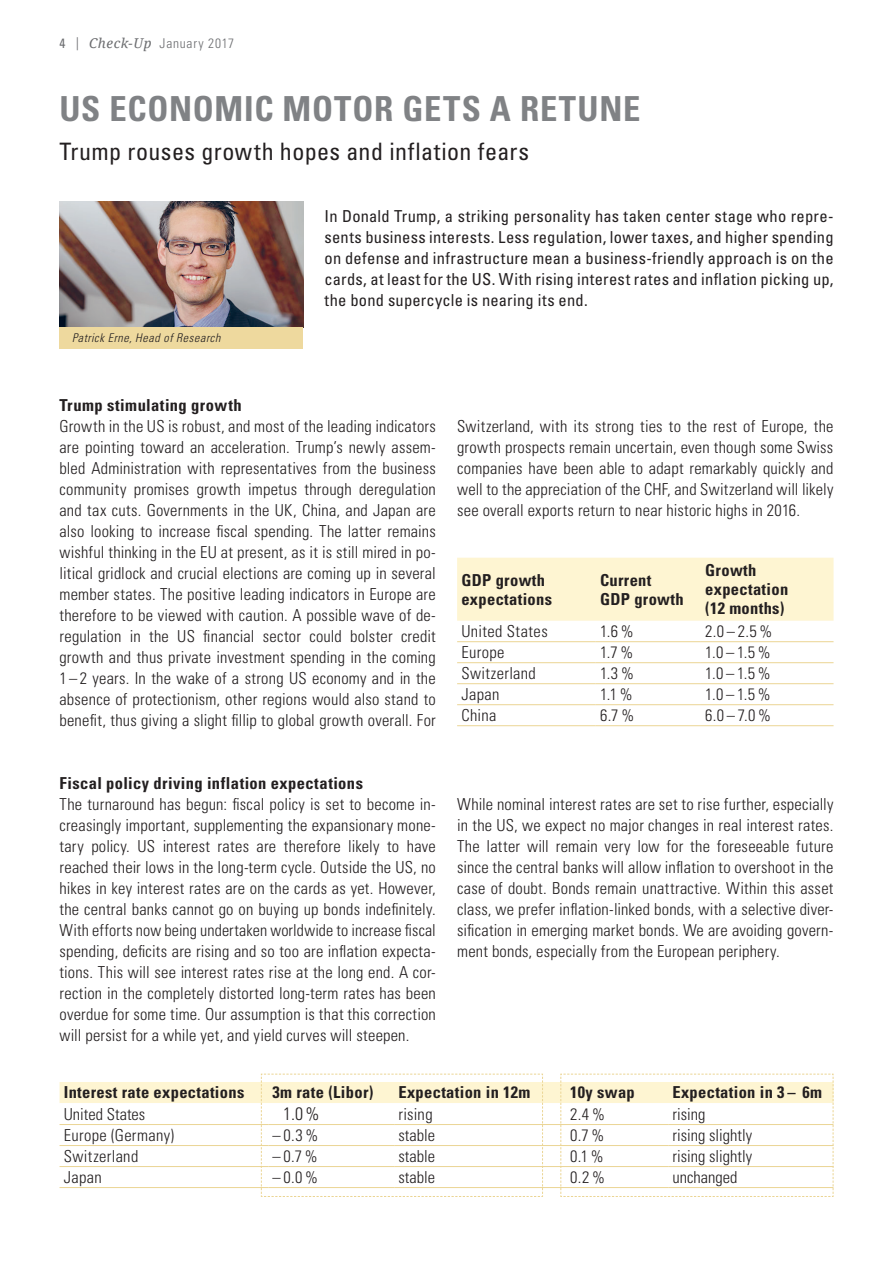
<style>
.page{position:relative;width:893px;height:1263px;background:#fff}
.page>*{position:absolute;margin:0;border:0;box-sizing:border-box;transform-origin:0 0}
.Obertitel{font:700 condensed 34.5px "Univers LT Std";letter-spacing:.02em;color:#808285}
.Untertitel{font:condensed 24px "Univers LT Std";letter-spacing:.02em;color:#231f20}
.t1{font:300 condensed 18px "Univers LT Std";color:#231f20}
.Fliesstext{font:300 condensed 16.5px/21px "Univers LT Std";letter-spacing:.005em;color:#231f20;text-align:justify}
.Fliesstext_Lead{font:condensed 16.5px/21px "Univers LT Std";letter-spacing:.015em;color:#231f20;text-align:justify}
.Tabellentext_links_r{font:300 condensed 16.5px "Univers LT Std";letter-spacing:.025em;color:#231f20}
.Tabellentitel_links{font:700 condensed 16.5px/18.8px "Univers LT Std";letter-spacing:.02em;color:#231f20}
.Zwischentitel{font:700 condensed 16.5px "Univers LT Std";letter-spacing:.025em;color:#231f20}
.Tabellentitel_mittig{font:700 condensed 16.5px "Univers LT Std";letter-spacing:.02em;color:#231f20}
.Tabellentitel_rechts{font:700 condensed 16.5px "Univers LT Std";letter-spacing:.02em;color:#231f20}
.Tabellentext_rechts{font:300 condensed 16.5px "Univers LT Std";letter-spacing:.01em;color:#231f20}
.t2{font:300 condensed 13.5px "Univers LT Std";letter-spacing:.06em;color:#6c6d70}
.Bildlegende{font:italic 300 condensed 12px "Univers LT Std";letter-spacing:.05em;color:#231f20}
.s1{font-weight:400}
.s2{font-family:"Centennial LT Std";font-weight:400;font-stretch:normal;font-size:13.05px}
.s3{font-family:"Noto Serif";font-weight:400;font-style:italic;font-stretch:normal}
</style>
<div class="page">
<img style="left:60px;top:201px;width:243px;height:126px">
<div style="left:59px;top:327px;width:244px;height:21px;background:#eed99e"></div>
<div style="left:457px;top:558px;width:376px;height:63px;background:#fef5d2"></div>
<hr style="left:457px;top:641px;width:139px;height:1px;background:#ebd594">
<hr style="left:596px;top:641px;width:105px;height:1px;background:#ebd594">
<hr style="left:701px;top:641px;width:132px;height:1px;background:#ebd594">
<hr style="left:457px;top:662px;width:139px;height:1px;background:#ebd594">
<hr style="left:596px;top:662px;width:105px;height:1px;background:#ebd594">
<hr style="left:701px;top:662px;width:132px;height:1px;background:#ebd594">
<hr style="left:457px;top:683px;width:139px;height:1px;background:#ebd594">
<hr style="left:596px;top:683px;width:105px;height:1px;background:#ebd594">
<hr style="left:701px;top:683px;width:132px;height:1px;background:#ebd594">
<hr style="left:457px;top:704px;width:139px;height:1px;background:#ebd594">
<hr style="left:596px;top:704px;width:105px;height:1px;background:#ebd594">
<hr style="left:701px;top:704px;width:132px;height:1px;background:#ebd594">
<hr style="left:457px;top:725px;width:139px;height:1px;background:#ebd594">
<hr style="left:596px;top:725px;width:105px;height:1px;background:#ebd594">
<hr style="left:701px;top:725px;width:132px;height:1px;background:#ebd594">
<svg style="left:60px;top:1073px;width:774px;height:124px"></svg>
<p class="t2" style="left:60px;top:36px;width:176px"><span class="s1">4</span> <span class="s2">|</span> <span class="s3">Check-Up</span> January 2017</p>
<p class="Obertitel" style="left:60px;top:88px;width:582px">US ECONOMIC MOTOR GETS A RETUNE</p>
<p class="Untertitel" style="left:60px;top:136px;width:471px">Trump rouses growth hopes and inflation fears</p>
<p class="Bildlegende" style="left:72px;top:331px;width:150px">Patrick Erne, Head of Research</p>
<p class="Fliesstext_Lead" style="left:325px;top:205px;width:510px">In Donald Trump, a striking personality has taken center stage who repre&shy;sents business interests. Less regulation, lower taxes, and higher spending on defense and infrastructure mean a business-friendly approach is on the cards, at least for the US. With rising interest rates and inflation picking up, the bond supercycle is nearing its end.</p>
<p class="Zwischentitel" style="left:60px;top:395px;width:184px">Trump stimulating growth</p>
<p class="Fliesstext" style="left:60px;top:416px;width:378px">Growth in the US is robust, and most of the leading indicators are pointing toward an acceleration. Trump’s newly assem&shy;bled Administration with representatives from the business community promises growth impetus through deregulation and tax cuts. Governments in the UK, China, and Japan are also looking to increase fiscal spending. The latter remains wishful thinking in the EU at present, as it is still mired in po&shy;litical gridlock and crucial elections are coming up in several member states. The positive leading indicators in Europe are therefore to be viewed with caution. A possible wave of de&shy;regulation in the US financial sector could bolster credit growth and thus private investment spending in the coming 1 – 2 years. In the wake of a strong US economy and in the absence of protectionism, other regions would also stand to benefit, thus giving a slight fillip to global growth overall. For</p>
<p class="Fliesstext" style="left:457px;top:416px;width:378px">Switzerland, with its strong ties to the rest of Europe, the growth prospects remain uncertain, even though some Swiss companies have been able to adapt remarkably quickly and well to the appreciation of the CHF, and Switzerland will likely see overall exports return to near historic highs in 2016.</p>
<p class="Tabellentitel_links" style="left:461px;top:570px;width:92px">GDP growth expectations</p>
<p class="Tabellentitel_links" style="left:600px;top:570px;width:85px">Current<br>GDP growth</p>
<p class="Tabellentitel_links" style="left:705px;top:561px;width:85px">Growth expectation (12 months)</p>
<p class="Tabellentext_links_r" style="left:461px;top:621px;width:88px">United States</p>
<p class="Tabellentext_links_r" style="left:600px;top:621px;width:35px">1.6 %</p>
<p class="Tabellentext_links_r" style="left:705px;top:621px;width:69px">2.0 – 2.5 %</p>
<p class="Tabellentext_links_r" style="left:461px;top:642px;width:45px">Europe</p>
<p class="Tabellentext_links_r" style="left:600px;top:642px;width:35px">1.7 %</p>
<p class="Tabellentext_links_r" style="left:705px;top:642px;width:67px">1.0 – 1.5 %</p>
<p class="Tabellentext_links_r" style="left:461px;top:663px;width:76px">Switzerland</p>
<p class="Tabellentext_links_r" style="left:600px;top:663px;width:35px">1.3 %</p>
<p class="Tabellentext_links_r" style="left:705px;top:663px;width:67px">1.0 – 1.5 %</p>
<p class="Tabellentext_links_r" style="left:461px;top:684px;width:40px">Japan</p>
<p class="Tabellentext_links_r" style="left:600px;top:684px;width:34px">1.1 %</p>
<p class="Tabellentext_links_r" style="left:705px;top:684px;width:67px">1.0 – 1.5 %</p>
<p class="Tabellentext_links_r" style="left:461px;top:705px;width:37px">China</p>
<p class="Tabellentext_links_r" style="left:600px;top:705px;width:36px">6.7 %</p>
<p class="Tabellentext_links_r" style="left:705px;top:705px;width:67px">6.0 – 7.0 %</p>
<p class="Zwischentitel" style="left:60px;top:773px;width:305px">Fiscal policy driving inflation expectations</p>
<p class="Fliesstext" style="left:60px;top:794px;width:378px">The turnaround has begun: fiscal policy is set to become in&shy;creasingly important, supplementing the expansionary mone&shy;tary policy. US interest rates are therefore likely to have reached their lows in the long-term cycle. Outside the US, no hikes in key interest rates are on the cards as yet. However, the central banks cannot go on buying up bonds indefinitely.<br>With efforts now being undertaken worldwide to increase fiscal spending, deficits are rising and so too are inflation expecta&shy;tions. This will see interest rates rise at the long end. A cor&shy;rection in the completely distorted long-term rates has been overdue for some time. Our assumption is that this correction will persist for a while yet, and yield curves will steepen.</p>
<p class="Fliesstext" style="left:457px;top:794px;width:378px">While nominal interest rates are set to rise further, especially in the US, we expect no major changes in real interest rates.<br>The latter will remain very low for the foreseeable future since the central banks will allow inflation to overshoot in the case of doubt. Bonds remain unattractive. Within this asset class, we prefer inflation-linked bonds, with a selective diver&shy;sification in emerging market bonds. We are avoiding govern&shy;ment bonds, especially from the European periphery.</p>
<p class="Tabellentitel_links" style="left:64px;top:1083px;width:182px">Interest rate expectations</p>
<p class="Tabellentitel_links" style="left:273px;top:1083px;width:102px">3m rate (Libor)</p>
<p class="Tabellentitel_rechts" style="left:398px;top:1082px;width:134px">Expectation in 12m</p>
<p class="Tabellentitel_links" style="left:570px;top:1083px;width:66px">10y swap</p>
<p class="Tabellentitel_mittig" style="left:672px;top:1082px;width:151px">Expectation in 3 – 6m</p>
<p class="Fliesstext" style="left:64px;top:1103px;width:83px">United States</p>
<p class="t1" style="left:283px;top:1103px;width:38px">1.0%</p>
<p class="Tabellentext_rechts" style="left:398px;top:1104px;width:36px">rising</p>
<p class="Tabellentext_links_r" style="left:570px;top:1104px;width:36px">2.4 %</p>
<p class="Fliesstext" style="left:672px;top:1103px;width:34px">rising</p>
<p class="Tabellentext_links_r" style="left:64px;top:1125px;width:112px">Europe (Germany)</p>
<p class="Tabellentext_links_r" style="left:273px;top:1125px;width:47px">–0.3%</p>
<p class="Fliesstext" style="left:398px;top:1125px;width:38px">stable</p>
<p class="Tabellentext_links_r" style="left:570px;top:1125px;width:36px">0.7 %</p>
<p class="Fliesstext" style="left:672px;top:1125px;width:81px">rising slightly</p>
<p class="Tabellentext_links_r" style="left:64px;top:1146px;width:76px">Switzerland</p>
<p class="Tabellentext_links_r" style="left:273px;top:1146px;width:47px">–0.7%</p>
<p class="Fliesstext" style="left:398px;top:1146px;width:38px">stable</p>
<p class="Tabellentext_links_r" style="left:570px;top:1146px;width:35px">0.1 %</p>
<p class="Fliesstext" style="left:672px;top:1146px;width:81px">rising slightly</p>
<p class="Tabellentext_links_r" style="left:64px;top:1167px;width:40px">Japan</p>
<p class="Tabellentext_links_r" style="left:273px;top:1167px;width:47px">–0.0%</p>
<p class="Fliesstext" style="left:398px;top:1167px;width:38px">stable</p>
<p class="Tabellentext_links_r" style="left:570px;top:1167px;width:36px">0.2 %</p>
<p class="Fliesstext" style="left:672px;top:1167px;width:67px">unchanged</p>
</div>
